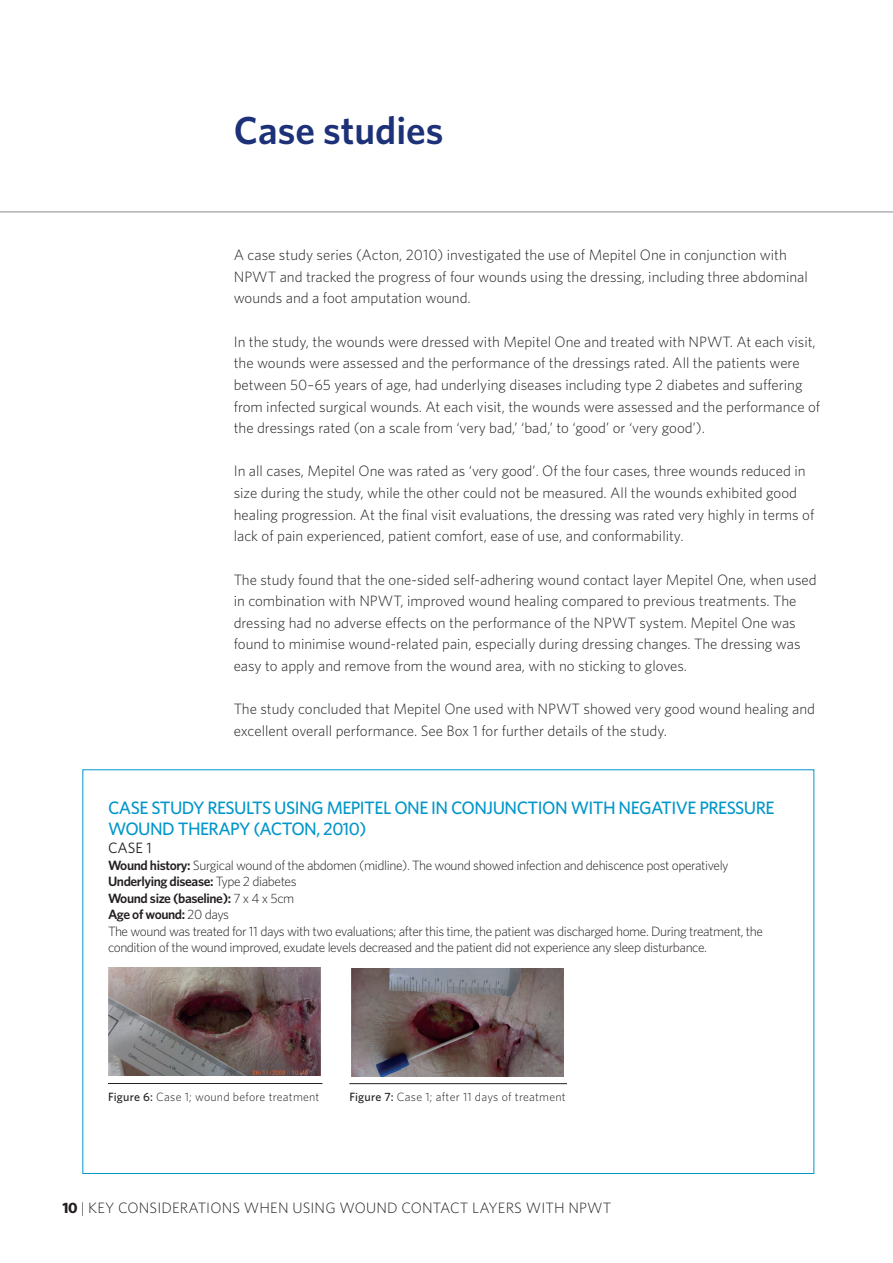
<style>
.page{position:relative;width:893px;height:1263px;background:#fff}
.page>*{position:absolute;margin:0;border:0;box-sizing:border-box;transform-origin:0 0}
.t1{font:600 39px "Whitney";color:#1c3177}
.t2{font:500 18px/21px "Whitney";letter-spacing:-.03em;color:#0096ca}
.t3{font:300 15px/21.6px "Whitney";color:#231f20}
.t4{font:15px "Whitney";color:#231f20}
.t5{font:300 13.5px/16.5px "Whitney";letter-spacing:-.03em;color:#231f20}
.t6{font:300 12px "Whitney";letter-spacing:.02em;color:#231f20}
.s1{font-weight:600}
.s2{font-weight:500}
.s3{font-weight:700}
</style>
<div class="page">
<hr style="left:0;top:211px;width:893px;height:2px;background:#b0b1b5">
<img style="left:108px;top:968px;width:213px;height:108px">
<hr style="left:108px;top:1083px;width:214px;height:1px;background:#231f20">
<hr style="left:349px;top:1083px;width:218px;height:1px;background:#231f20">
<img style="left:351px;top:968px;width:213px;height:108px">
<h1 class="t1" style="left:234px;top:107px;width:211px">Case studies</h1>
<p class="t3" style="left:234px;top:244px;width:576px">A case study series (Acton, 2010) investigated the use of Mepitel One in conjunction with<br>NPWT and tracked the progress of four wounds using the dressing, including three abdominal wounds and a foot amputation wound.</p>
<p class="t3" style="left:234px;top:330px;width:588px">In the study, the wounds were dressed with Mepitel One and treated with NPWT. At each visit, the wounds were assessed and the performance of the dressings rated. All the patients were between 50–65 years of age, had underlying diseases including type 2 diabetes and suffering from infected surgical wounds. At each visit, the wounds were assessed and the performance of the dressings rated (on a scale from ‘very bad,’ ‘bad,’ to ‘good’ or ‘very good’).</p>
<p class="t3" style="left:234px;top:460px;width:582px">In all cases, Mepitel One was rated as ‘very good’. Of the four cases, three wounds reduced in size during the study, while the other could not be measured. All the wounds exhibited good healing progression. At the final visit evaluations, the dressing was rated very highly in terms of lack of pain experienced, patient comfort, ease of use, and conformability.</p>
<p class="t3" style="left:234px;top:568px;width:584px">The study found that the one-sided self-adhering wound contact layer Mepitel One, when used in combination with NPWT, improved wound healing compared to previous treatments. The dressing had no adverse effects on the performance of the NPWT system. Mepitel One was found to minimise wound-related pain, especially during dressing changes. The dressing was easy to apply and remove from the wound area, with no sticking to gloves.</p>
<p class="t3" style="left:234px;top:698px;width:583px">The study concluded that Mepitel One used with NPWT showed very good wound healing and excellent overall performance. See Box 1 for further details of the study.</p>
<p class="t2" style="left:108px;top:797px;width:668px">CASE STUDY RESULTS USING MEPITEL ONE IN CONJUNCTION WITH NEGATIVE PRESSURE<br>WOUND THERAPY (ACTON, 2010)</p>
<p class="t4" style="left:108px;top:839px;width:45px">CASE 1</p>
<p class="t5" style="left:108px;top:856px;width:656px"><span class="s1">Wound history:</span> Surgical wound of the abdomen (midline). The wound showed infection and dehiscence post operatively <span class="s1">Underlying disease:</span> Type 2 diabetes<br><span class="s1">Wound size (baseline):</span> 7 x 4 x 5cm<br><span class="s1">Age of wound:</span> 20 days<br>The wound was treated for 11 days with two evaluations; after this time, the patient was discharged home. During treatment, the condition of the wound improved, exudate levels decreased and the patient did not experience any sleep disturbance.</p>
<p class="t6" style="left:108px;top:1090px;width:213px"><span class="s2">Figure 6:</span> Case 1; wound before treatment</p>
<p class="t6" style="left:349px;top:1090px;width:218px"><span class="s2">Figure 7:</span> Case 1; after 11 days of treatment</p>
<p class="t3" style="left:62px;top:1197px;width:551px"><span class="s3">10</span> | KEY CONSIDERATIONS WHEN USING WOUND CONTACT LAYERS WITH NPWT</p>
</div>
